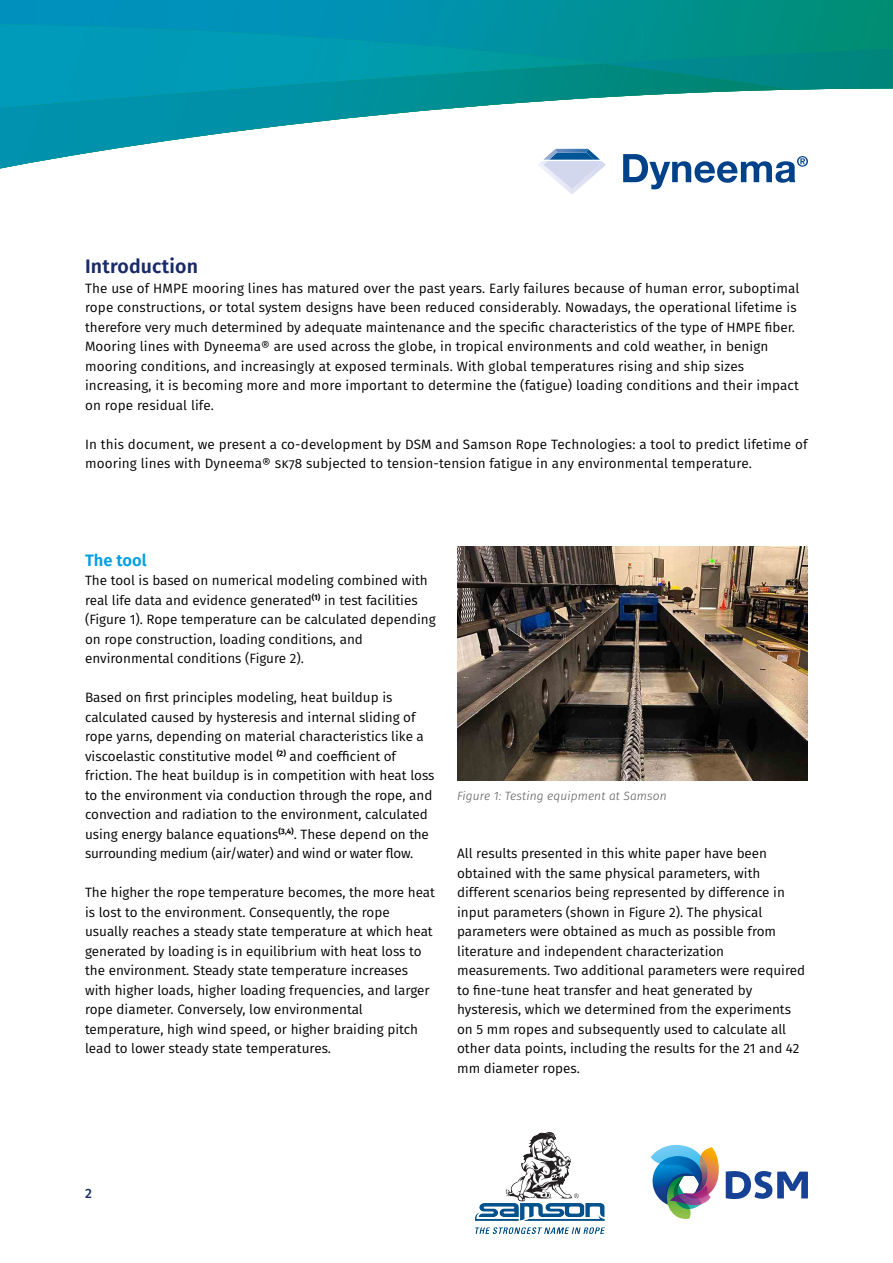
<style>
.page{position:relative;width:893px;height:1263px;background:#fff}
.page>*{position:absolute;margin:0;border:0;box-sizing:border-box;transform-origin:0 0}
.t1{font:600 19.5px "Fira Sans";letter-spacing:.01em;color:#1a2b68}
.t2{font:600 16.5px "Fira Sans";color:#009fe3}
.t3{font:13.5px/19.5px "Fira Sans";color:#000}
.t4{font:500 13.5px "Fira Sans";color:#1a2b68}
.t5{font:italic 300 12px "Fira Sans";letter-spacing:.01em;color:#575756}
</style>
<div class="page">
<svg style="left:651px;top:1145px;width:157px;height:74px"></svg>
<div style="left:0;top:26px;width:193px;height:74px;background:#009ab9"></div>
<div style="left:193px;top:31px;width:137px;height:56px;background:#009bb5"></div>
<img style="left:330px;top:39px;width:161px;height:42px">
<img style="left:261px;top:81px;width:78px;height:47px">
<img style="left:97px;top:87px;width:165px;height:64px">
<img style="left:0;top:100px;width:97px;height:69px">
<img style="left:203px;top:0;width:136px;height:39px">
<img style="left:68px;top:0;width:136px;height:31px">
<div style="left:0;top:0;width:69px;height:26px;background:#0091bd"></div>
<svg style="left:44px;top:25px;width:25px;height:1px"></svg>
<img style="left:407px;top:64px;width:195px;height:48px">
<img style="left:339px;top:76px;width:69px;height:43px">
<img style="left:491px;top:0;width:165px;height:64px">
<div style="left:656px;top:0;width:83px;height:48px;background:#00908a"></div>
<img style="left:339px;top:0;width:152px;height:51px">
<div style="left:739px;top:0;width:111px;height:48px;background:#008f7d"></div>
<div style="left:850px;top:0;width:43px;height:48px;background:#008d75"></div>
<svg style="left:474px;top:50px;width:17px;height:2px"></svg>
<svg style="left:602px;top:90px;width:175px;height:8px"></svg>
<img style="left:602px;top:48px;width:291px;height:42px">
<svg style="left:538px;top:149px;width:68px;height:45px"></svg>
<svg style="left:623px;top:154px;width:185px;height:35px"></svg>
<img style="left:457px;top:546px;width:351px;height:234px">
<img style="left:475px;top:1132px;width:129px;height:101px">
<h1 class="t1" style="left:85px;top:250px;width:114px">Introduction</h1>
<p class="t3" style="left:85px;top:278px;width:716px">The use of HMPE mooring lines has matured over the past years. Early failures because of human error, suboptimal rope constructions, or total system designs have been reduced considerably. Nowadays, the operational lifetime is therefore very much determined by adequate maintenance and the specific characteristics of the type of HMPE fiber.<br>Mooring lines with Dyneema® are used across the globe, in tropical environments and cold weather, in benign mooring conditions, and increasingly at exposed terminals. With global temperatures rising and ship sizes increasing, it is becoming more and more important to determine the (fatigue) loading conditions and their impact on rope residual life.</p>
<p class="t3" style="left:85px;top:434px;width:724px">In this document, we present a co-development by DSM and Samson Rope Technologies: a tool to predict lifetime of mooring lines with Dyneema® SK78 subjected to tension-tension fatigue in any environmental temperature.</p>
<p class="t2" style="left:85px;top:546px;width:63px">The tool</p>
<p class="t3" style="left:85px;top:570px;width:352px">The tool is based on numerical modeling combined with real life data and evidence generated<sup>(1)</sup> in test facilities (Figure 1). Rope temperature can be calculated depending on rope construction, loading conditions, and environmental conditions (Figure 2).</p>
<p class="t3" style="left:85px;top:687px;width:351px">Based on first principles modeling, heat buildup is calculated caused by hysteresis and internal sliding of rope yarns, depending on material characteristics like a viscoelastic constitutive model <sup>(2)</sup> and coefficient of friction. The heat buildup is in competition with heat loss to the environment via conduction through the rope, and convection and radiation to the environment, calculated using energy balance equations<sup>(3,4)</sup>. These depend on the surrounding medium (air/water) and wind or water flow.</p>
<p class="t3" style="left:85px;top:882px;width:352px">The higher the rope temperature becomes, the more heat is lost to the environment. Consequently, the rope usually reaches a steady state temperature at which heat generated by loading is in equilibrium with heat loss to the environment. Steady state temperature increases with higher loads, higher loading frequencies, and larger rope diameter. Conversely, low environmental temperature, high wind speed, or higher braiding pitch lead to lower steady state temperatures.</p>
<p class="t5" style="left:457px;top:787px;width:211px">Figure 1: Testing equipment at Samson</p>
<p class="t3" style="left:457px;top:843px;width:349px">All results presented in this white paper have been obtained with the same physical parameters, with different scenarios being represented by difference in input parameters (shown in Figure 2). The physical parameters were obtained as much as possible from literature and independent characterization measurements. Two additional parameters were required to fine-tune heat transfer and heat generated by hysteresis, which we determined from the experiments on 5 mm ropes and subsequently used to calculate all other data points, including the results for the 21 and 42 mm diameter ropes.</p>
<p class="t4" style="left:85px;top:1183px;width:8px">2</p>
</div>
